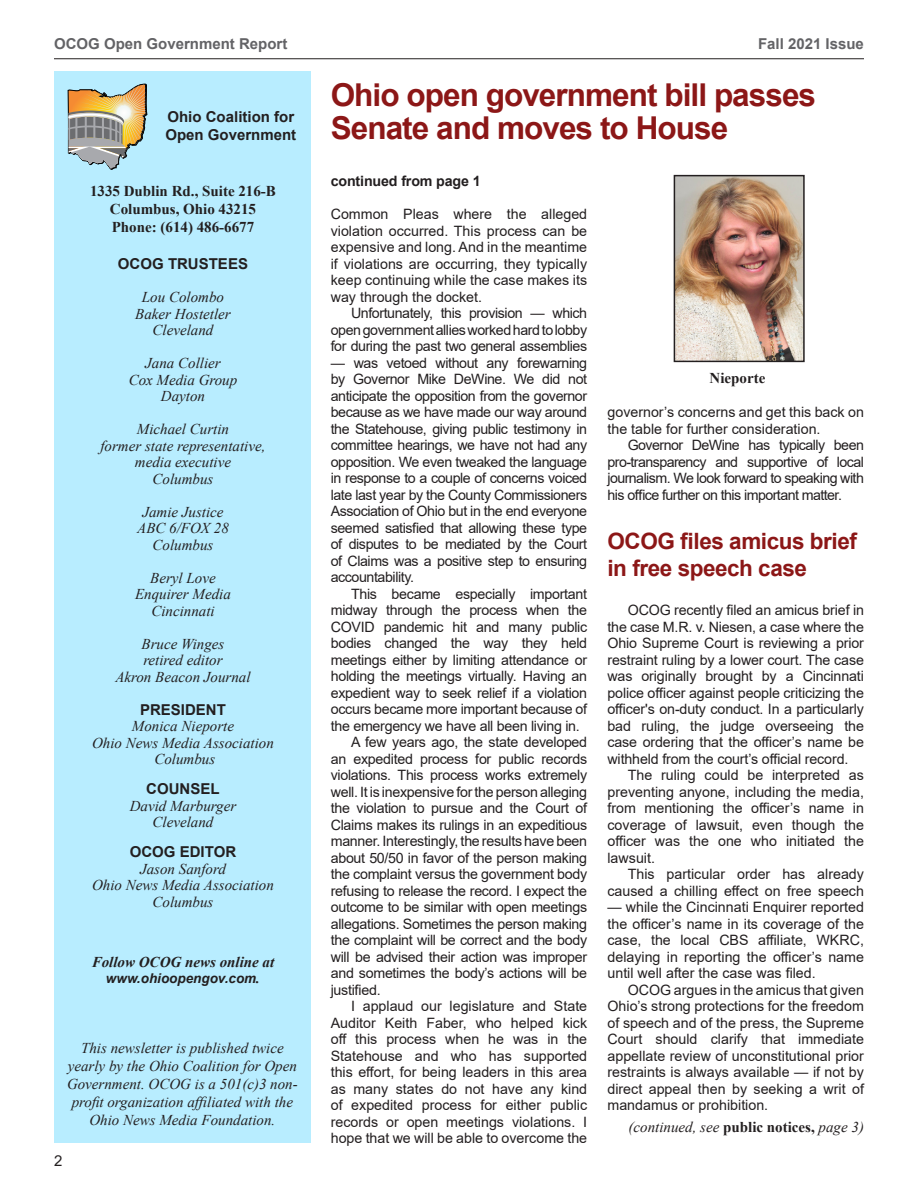
<style>
.page{position:relative;width:918px;height:1188px;background:#fff}
.page>*{position:absolute;margin:0;border:0;box-sizing:border-box;transform-origin:0 0}
.t1{font:700 31.5px/33px "Arial";letter-spacing:-.03em;color:#8c1717}
.t2{font:700 22.5px/27px "Arial";letter-spacing:-.02em;color:#8c1717}
.t3{font:italic 15px/16.5px "Times New Roman";color:#231f20;text-align:center}
.t4{font:700 15px "Times New Roman";color:#231f20}
.t5{font:700 15px "Arial";color:#231f20}
.t6{font:700 15px "Arial";color:#636366}
.t7{font:italic 700 15px "Times New Roman";color:#231f20}
.t8{font:15px "Arial";color:#231f20}
.Paragraph_Style_1{font:14.25px/16.5px "Arial";color:#231f20;text-align:justify}
.Paragraph_Style_1-2{font:700 14.25px "Arial";letter-spacing:-.01em;color:#231f20}
.t9{font:italic 700 13.5px "Arial";color:#231f20}
.s1{font-family:"Times New Roman";font-size:15px}
.s2{font-weight:700;font-style:normal}
</style>
<div class="page">
<hr style="left:54px;top:58px;width:810px;height:1px;background:#231f20">
<div style="left:54px;top:71px;width:256px;height:1072px;background:#b8edff"></div>
<img style="left:68px;top:83px;width:79px;height:87px">
<img style="left:677px;top:178px;width:125px;height:181px">
<div style="left:674px;top:175px;width:131px;height:187px;border:2px solid #231f20"></div>
<p class="t6" style="left:54px;top:33px;width:235px">OCOG Open Government Report</p>
<p class="t6" style="left:758px;top:33px;width:107px">Fall 2021 Issue</p>
<p class="t5" style="left:167px;top:106px;width:128px">Ohio Coalition for</p>
<p class="t5" style="left:165px;top:124px;width:132px">Open Government</p>
<p class="t4" style="left:90px;top:181px;width:187px">1335 Dublin Rd., Suite 216-B</p>
<p class="t4" style="left:110px;top:199px;width:148px">Columbus, Ohio 43215</p>
<p class="t4" style="left:112px;top:217px;width:144px">Phone: (614) 486-6677</p>
<p class="t5" style="left:118px;top:253px;width:132px">OCOG TRUSTEES</p>
<p class="t3" style="left:135px;top:289px;width:97px">Lou Colombo<br>Baker Hostetler<br>Cleveland</p>
<p class="t3" style="left:129px;top:355px;width:110px">Jana Collier<br>Cox Media Group<br>Dayton</p>
<p class="t3" style="left:100px;top:421px;width:167px">Michael Curtin<br>former state representative, media executive<br>Columbus</p>
<p class="t3" style="left:137px;top:503px;width:93px">Jamie Justice<br>ABC 6/FOX 28<br>Columbus</p>
<p class="t3" style="left:135px;top:569px;width:97px">Beryl Love<br>Enquirer Media<br>Cincinnati</p>
<p class="t3" style="left:115px;top:635px;width:137px">Bruce Winges<br>retired editor<br>Akron Beacon Journal</p>
<p class="t5" style="left:140px;top:699px;width:87px">PRESIDENT</p>
<p class="t3" style="left:132px;top:718px;width:104px">Monica Nieporte</p>
<p class="t3" style="left:92px;top:734px;width:183px">Ohio News Media Association</p>
<p class="t3" style="left:154px;top:751px;width:62px">Columbus</p>
<p class="t5" style="left:146px;top:778px;width:75px">COUNSEL</p>
<p class="t3" style="left:130px;top:797px;width:108px">David Marburger</p>
<p class="t3" style="left:153px;top:814px;width:62px">Cleveland</p>
<p class="t5" style="left:130px;top:841px;width:108px">OCOG EDITOR</p>
<p class="t3" style="left:140px;top:860px;width:87px">Jason Sanford</p>
<p class="t3" style="left:92px;top:877px;width:183px">Ohio News Media Association</p>
<p class="t3" style="left:153px;top:893px;width:62px">Columbus</p>
<p class="t7" style="left:92px;top:951px;width:184px">Follow OCOG news online at</p>
<p class="t9" style="left:106px;top:969px;width:156px">www.ohioopengov.com<span class="s1">.</span></p>
<p class="t3" style="left:67px;top:1039px;width:232px;line-height:18px">This newsletter is published twice yearly by the Ohio Coalition for Open Government. OCOG is a 501(c)3 non&shy;profit organization affiliated with the Ohio News Media Foundation.</p>
<p class="t8" style="left:54px;top:1150px;width:10px">2</p>
<p class="t1" style="left:331px;top:79px;width:487px">Ohio open government bill passes<br>Senate and moves to House</p>
<p class="Paragraph_Style_1-2" style="left:331px;top:171px;width:151px">continued from page 1</p>
<p class="Paragraph_Style_1" style="left:331px;top:206px;width:258px">Common Pleas where the alleged violation occurred. This process can be expensive and long. And in the meantime if violations are occurring, they typically keep continuing while the case makes its way through the docket.</p>
<p class="Paragraph_Style_1" style="left:331px;top:305px;width:258px;text-indent:20px">Unfortunately, this provision — which open government allies worked hard to lobby for during the past two general assemblies</p>
<p class="Paragraph_Style_1" style="left:331px;top:354px;width:258px">— was vetoed without any forewarning by Governor Mike DeWine. We did not anticipate the opposition from the governor because as we have made our way around the Statehouse, giving public testimony in committee hearings, we have not had any opposition. We even tweaked the language in response to a couple of concerns voiced late last year by the County Commissioners Association of Ohio but in the end everyone seemed satisfied that allowing these type of disputes to be mediated by the Court of Claims was a positive step to ensuring accountability.</p>
<p class="Paragraph_Style_1" style="left:331px;top:585px;width:258px;text-indent:20px">This became especially important midway through the process when the COVID pandemic hit and many public bodies changed the way they held meetings either by limiting attendance or holding the meetings virtually. Having an expedient way to seek relief if a violation occurs became more important because of the emergency we have all been living in.</p>
<p class="Paragraph_Style_1" style="left:331px;top:734px;width:258px;text-indent:20px">A few years ago, the state developed an expedited process for public records violations. This process works extremely well. It is inexpensive for the person alleging the violation to pursue and the Court of Claims makes its rulings in an expeditious manner. Interestingly, the results have been about 50/50 in favor of the person making the complaint versus the government body refusing to release the record. I expect the outcome to be similar with open meetings allegations. Sometimes the person making the complaint will be correct and the body will be advised their action was improper and sometimes the body’s actions will be justified.</p>
<p class="Paragraph_Style_1" style="left:331px;top:998px;width:258px;text-indent:20px">I applaud our legislature and State Auditor Keith Faber, who helped kick off this process when he was in the Statehouse and who has supported this effort, for being leaders in this area as many states do not have any kind of expedited process for either public records or open meetings violations. I hope that we will be able to overcome the</p>
<p class="t4" style="left:710px;top:367px;width:57px">Nieporte</p>
<p class="Paragraph_Style_1" style="left:608px;top:404px;width:258px">governor’s concerns and get this back on the table for further consideration.</p>
<p class="Paragraph_Style_1" style="left:608px;top:437px;width:258px;text-indent:20px">Governor DeWine has typically been pro-transparency and supportive of local journalism. We look forward to speaking with his office further on this important matter.</p>
<p class="t2" style="left:608px;top:528px;width:251px">OCOG files amicus brief in free speech case</p>
<p class="Paragraph_Style_1" style="left:608px;top:602px;width:258px;text-indent:20px">OCOG recently filed an amicus brief in the case M.R. v. Niesen, a case where the Ohio Supreme Court is reviewing a prior restraint ruling by a lower court. The case was originally brought by a Cincinnati police officer against people criticizing the officer's on-duty conduct. In a particularly bad ruling, the judge overseeing the case ordering that the officer’s name be withheld from the court’s official record.</p>
<p class="Paragraph_Style_1" style="left:608px;top:767px;width:258px;text-indent:20px">The ruling could be interpreted as preventing anyone, including the media, from mentioning the officer’s name in coverage of lawsuit, even though the officer was the one who initiated the lawsuit.</p>
<p class="Paragraph_Style_1" style="left:608px;top:866px;width:258px;text-align:right">This particular order has already caused a chilling effect on free speech</p>
<p class="Paragraph_Style_1" style="left:608px;top:899px;width:258px">— while the Cincinnati Enquirer reported the officer’s name in its coverage of the case, the local CBS affiliate, WKRC, delaying in reporting the officer’s name until well after the case was filed.</p>
<p class="Paragraph_Style_1" style="left:608px;top:981px;width:258px;text-indent:20px">OCOG argues in the amicus that given Ohio’s strong protections for the freedom of speech and of the press, the Supreme Court should clarify that immediate appellate review of unconstitutional prior restraints is always available — if not by direct appeal then by seeking a writ of mandamus or prohibition.</p>
<p class="t3" style="left:629px;top:1118px;width:237px">(continued, see <span class="s2">public notices,</span> page 3)</p>
</div>
